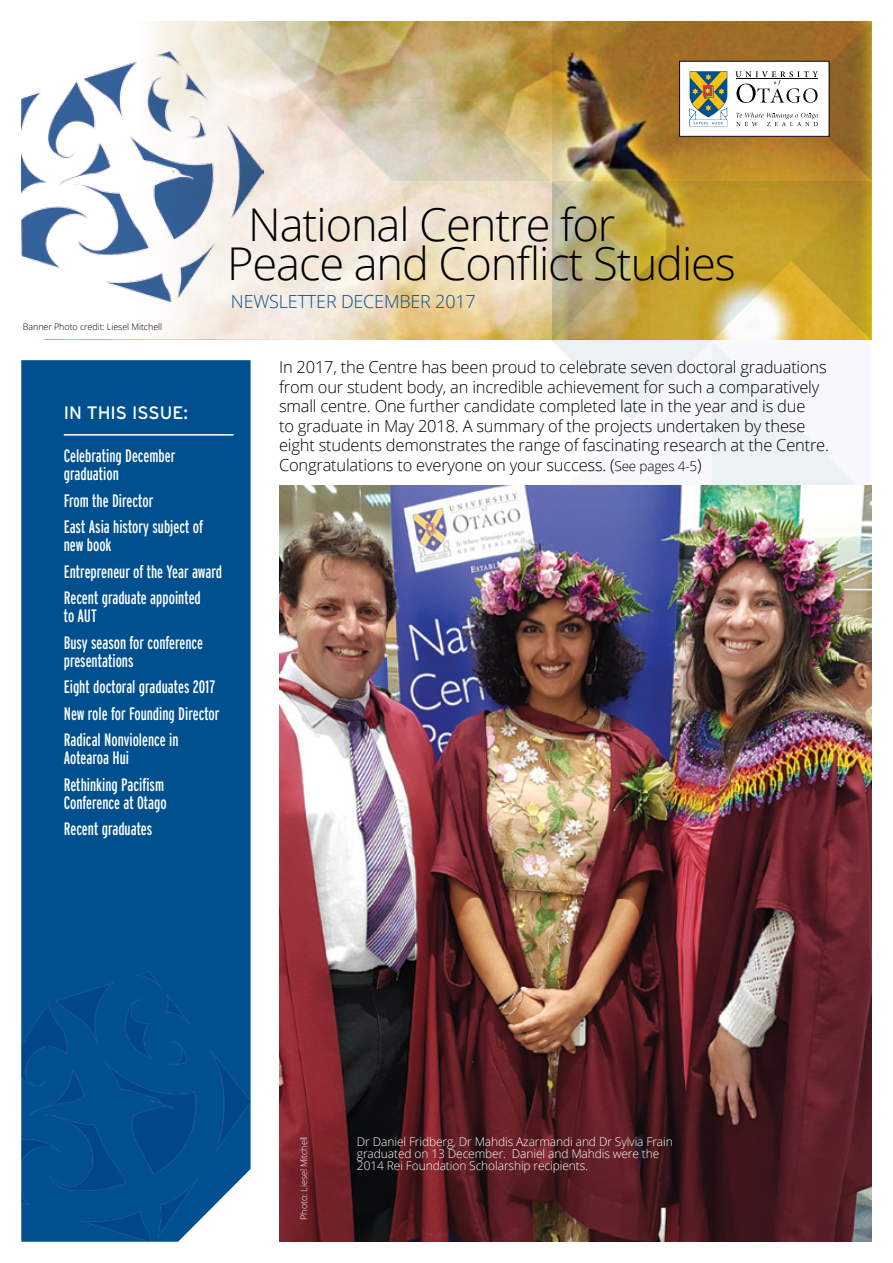
<style>
.page{position:relative;width:893px;height:1263px;background:#fff}
.page>*{position:absolute;margin:0;border:0;box-sizing:border-box;transform-origin:0 0}
.t1{font:300 45.15px/39px "Open Sans";letter-spacing:-.025em;color:#000}
.t2{font:extra-condensed 18px/26.5px "Interstate";color:#fff}
.t3{font:300 18px "Open Sans";letter-spacing:-.01em;color:#00508f}
.t4{font:18px "Interstate";color:#fff}
.t5{font:300 16.5px/19.5px "Open Sans";letter-spacing:-.015em;color:#000}
.t6{font:300 12px/12px "Open Sans";letter-spacing:-.01em;color:#fff}
.t7{font:300 9px "Open Sans";letter-spacing:-.01em;color:#000}
.t8{font:300 9px "Open Sans";letter-spacing:-.01em;color:#fff}
.s1{font-size:13.5px}
</style>
<div class="page">
<div style="left:21px;top:360px;width:230px;height:810px;background:#00508f"></div>
<img style="left:21px;top:971px;width:229px;height:271px">
<svg style="left:151px;top:21px;width:82px;height:318px;fill:#f6efe5"></svg>
<hr style="left:64px;top:434px;width:170px;height:2px;background:#fff">
<img style="left:21px;top:52px;width:212px;height:250px">
<img style="left:233px;top:21px;width:638px;height:639px">
<img style="left:279px;top:485px;width:592px;height:757px">
<p class="t7" style="left:23px;top:321px;width:141px">Banner Photo credit: Liesel Mitchell</p>
<h1 class="t1" style="left:227px;top:204px;width:510px;text-indent:21px">National Centre for<br>Peace and Conflict Studies</h1>
<p class="t3" style="left:231px;top:290px;width:246px">NEWSLETTER DECEMBER 2017</p>
<p class="t4" style="left:64px;top:402px;width:126px">IN THIS ISSUE:</p>
<p class="t2" style="left:64px;top:447px;width:113px;line-height:18px">Celebrating December graduation</p>
<p class="t2" style="left:64px;top:487px;width:141px">From the Director<br>East Asia history subject of</p>
<p class="t2" style="left:64px;top:531px;width:160px">new book<br>Entrepreneur of the Year award<br>Recent graduate appointed</p>
<p class="t2" style="left:64px;top:602px;width:141px">to AUT<br>Busy season for conference</p>
<p class="t2" style="left:64px;top:647px;width:157px">presentations<br>Eight doctoral graduates 2017<br>New role for Founding Director<br>Radical Nonviolence in</p>
<p class="t2" style="left:64px;top:744px;width:102px">Aotearoa Hui<br>Rethinking Pacifism</p>
<p class="t2" style="left:64px;top:789px;width:104px">Conference at Otago<br>Recent graduates</p>
<p class="t5" style="left:279px;top:357px;width:551px">In 2017, the Centre has been proud to celebrate seven doctoral graduations from our student body, an incredible achievement for such a comparatively small centre. One further candidate completed late in the year and is due<br>to graduate in May 2018. A summary of the projects undertaken by these eight students demonstrates the range of fascinating research at the Centre.<br>Congratulations to everyone on your success. (<span class="s1">See pages 4-5</span>)</p>
<p class="t8" style="left:298px;top:1220px;width:85px;rotate:-90deg">Photo: Liesel Mitchell</p>
<p class="t6" style="left:357px;top:1135px;width:317px">Dr Daniel Fridberg, Dr Mahdis Azarmandi and Dr Sylvia Frain graduated on 13 December. Daniel and Mahdis were the<br>2014 Rei Foundation Scholarship recipients.</p>
</div>
